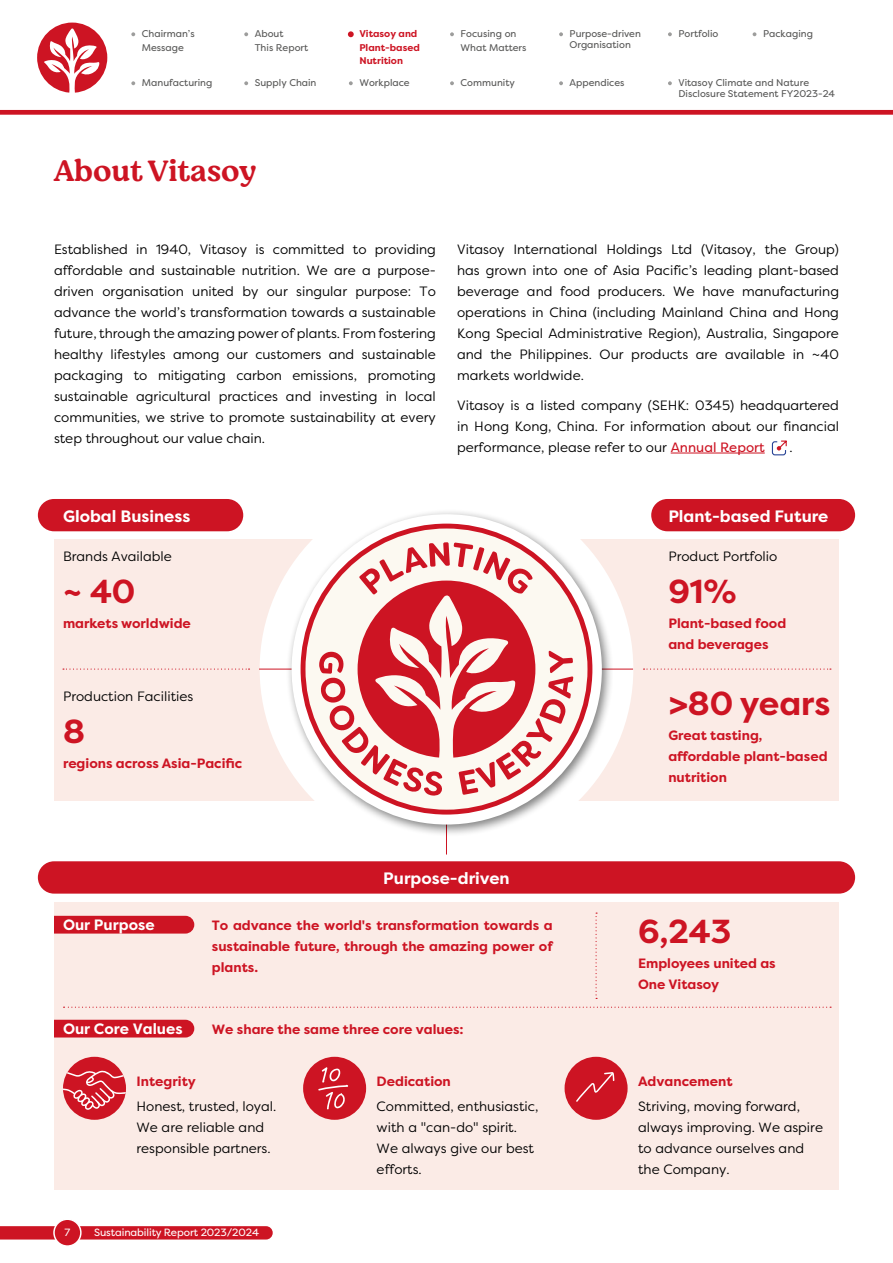
<style>
.page{position:relative;width:893px;height:1263px;background:#fff}
.page>*{position:absolute;margin:0;border:0;box-sizing:border-box;transform-origin:0 0}
.t1{font:700 33.15px "Filson Pro";color:#cd1423}
.t2{font:500 30px "Moranga";color:#cd1423}
.t3{font:700 16.5px "Filson Pro";color:#fff}
.t4{font:700 15px "Filson Pro";color:#fff}
.t5{font:13.5px/21px "Filson Pro";color:#000;text-align:justify}
.t6{font:700 13.5px/21px "Filson Pro";color:#cd1423}
.t7{font:10.5px "Filson Pro";letter-spacing:-.01em;color:#fff}
.t8{font:9.75px/13.4px "Filson Pro";color:#575756}
.t9{font:700 9.75px/13.4px "Filson Pro";color:#cd1423}
.s1{color:#cd1423}
</style>
<div class="page">
<div style="left:54px;top:902px;width:785px;height:287px;background:#fbebe6"></div>
<div style="left:54px;top:540px;width:785px;height:261px;background:#fbebe6"></div>
<div style="left:38px;top:861px;width:817px;height:33px;background:#cd1423;border-radius:16px"></div>
<div style="left:54px;top:916px;width:140px;height:17px;background:#cd1423"></div>
<div style="left:54px;top:1020px;width:140px;height:17px;background:#cd1423"></div>
<div style="left:38px;top:499px;width:205px;height:32px;background:#cd1423;border-radius:16px"></div>
<div style="left:651px;top:499px;width:204px;height:32px;background:#cd1423;border-radius:16px"></div>
<div style="left:260px;top:483px;width:373px;height:372px;background:#fff;border-radius:50%"></div>
<svg style="left:37px;top:23px;width:70px;height:70px"></svg>
<svg style="left:0;top:110px;width:893px;height:5px;background:#d02230"></svg>
<svg style="left:0;top:1226px;width:273px;height:13px;background:#cd1827"></svg>
<div style="left:54px;top:1219px;width:27px;height:27px;background:#cd1423;border-radius:50%"></div>
<div style="left:53px;top:1218px;width:29px;height:29px;border:2px solid #fff;border-radius:50%"></div>
<svg style="left:348px;top:31px;width:6px;height:6px"></svg>
<svg style="left:244px;top:32px;width:4px;height:4px"></svg>
<svg style="left:131px;top:32px;width:4px;height:4px"></svg>
<svg style="left:450px;top:32px;width:4px;height:4px"></svg>
<svg style="left:559px;top:32px;width:4px;height:4px"></svg>
<svg style="left:668px;top:32px;width:4px;height:4px"></svg>
<svg style="left:244px;top:81px;width:4px;height:4px"></svg>
<svg style="left:131px;top:81px;width:4px;height:4px"></svg>
<svg style="left:753px;top:32px;width:3px;height:4px"></svg>
<svg style="left:349px;top:81px;width:4px;height:4px"></svg>
<svg style="left:450px;top:81px;width:4px;height:4px"></svg>
<svg style="left:559px;top:81px;width:4px;height:4px"></svg>
<svg style="left:668px;top:81px;width:4px;height:4px"></svg>
<hr style="left:446px;top:669px;width:1px;height:185px;background:#cd1423">
<hr style="left:671px;top:453px;width:94px;height:1px;background:#cd1423">
<svg style="left:771px;top:440px;width:16px;height:16px"></svg>
<hr style="left:600px;top:669px;width:33px;height:1px;background:#cd1423">
<svg style="left:595px;top:912px;width:2px;height:87px"></svg>
<svg style="left:64px;top:1007px;width:767px;height:1px"></svg>
<svg style="left:63px;top:668px;width:187px;height:2px"></svg>
<svg style="left:643px;top:668px;width:188px;height:2px"></svg>
<hr style="left:259px;top:669px;width:34px;height:1px;background:#cd1423">
<div style="left:285px;top:508px;width:329px;height:328px;background:#000;opacity:.5"></div>
<div style="left:292px;top:514px;width:310px;height:310px;background:#fff;border-radius:50%"></div>
<svg style="left:301px;top:524px;width:291px;height:290px"></svg>
<svg style="left:319px;top:542px;width:254px;height:254px"></svg>
<div style="left:565px;top:1057px;width:63px;height:63px;background:#cd1423;border-radius:50%"></div>
<svg style="left:576px;top:1072px;width:38px;height:30px"></svg>
<div style="left:303px;top:1057px;width:63px;height:63px;background:#cd1423;border-radius:50%"></div>
<svg style="left:318px;top:1067px;width:30px;height:42px"></svg>
<div style="left:63px;top:1057px;width:63px;height:63px;background:#cd1423;border-radius:50%"></div>
<svg style="left:63px;top:1069px;width:63px;height:41px"></svg>
<p class="t9" style="left:359px;top:27px;width:62px">Vitasoy and<br>Plant-based<br>Nutrition</p>
<p class="t8" style="left:142px;top:27px;width:54px">Chairman’s<br>Message</p>
<p class="t8" style="left:255px;top:27px;width:55px">About<br>This Report</p>
<p class="t8" style="left:570px;top:28px;width:73px;line-height:11.2px">Purpose-driven<br>Organisation</p>
<p class="t8" style="left:678px;top:27px;width:42px">Portfolio</p>
<p class="t8" style="left:763px;top:27px;width:51px">Packaging</p>
<p class="t8" style="left:142px;top:76px;width:72px">Manufacturing</p>
<p class="t8" style="left:255px;top:76px;width:63px">Supply Chain</p>
<p class="t8" style="left:359px;top:76px;width:52px">Workplace</p>
<p class="t8" style="left:461px;top:76px;width:56px">Community</p>
<p class="t8" style="left:570px;top:76px;width:56px">Appendices</p>
<p class="t8" style="left:678px;top:77px;width:158px;line-height:11.2px">Vitasoy Climate and Nature<br>Disclosure Statement FY2023-24</p>
<p class="t8" style="left:461px;top:27px;width:67px">Focusing on<br>What Matters</p>
<h2 class="t2" style="left:54px;top:150px;width:204px">About Vitasoy</h2>
<p class="t5" style="left:54px;top:239px;width:383px">Established in 1940, Vitasoy is committed to providing affordable and sustainable nutrition. We are a purpose&shy;driven organisation united by our singular purpose: To advance the world’s transformation towards a sustainable future, through the amazing power of plants. From fostering healthy lifestyles among our customers and sustainable packaging to mitigating carbon emissions, promoting sustainable agricultural practices and investing in local communities, we strive to promote sustainability at every step throughout our value chain.</p>
<p class="t5" style="left:457px;top:239px;width:383px">Vitasoy International Holdings Ltd (Vitasoy, the Group) has grown into one of Asia Pacific’s leading plant-based beverage and food producers. We have manufacturing operations in China (including Mainland China and Hong Kong Special Administrative Region), Australia, Singapore and the Philippines. Our products are available in ~40 markets worldwide.</p>
<p class="t5" style="left:457px;top:394px;width:383px">Vitasoy is a listed company (SEHK: 0345) headquartered in Hong Kong, China. For information about our financial performance, please refer to our <span class="s1">Annual Report</span></p>
<p class="t5" style="left:789px;top:436px;width:5px">.</p>
<p class="t3" style="left:63px;top:505px;width:129px">Global Business</p>
<p class="t3" style="left:668px;top:505px;width:162px">Plant-based Future</p>
<p class="t5" style="left:63px;top:545px;width:110px">Brands Available</p>
<h1 class="t1" style="left:63px;top:570px;width:74px">~ 40</h1>
<p class="t6" style="left:63px;top:613px;width:129px">markets worldwide</p>
<p class="t5" style="left:63px;top:685px;width:132px">Production Facilities</p>
<h1 class="t1" style="left:63px;top:710px;width:23px">8</h1>
<p class="t6" style="left:63px;top:753px;width:181px">regions across Asia-Pacific</p>
<p class="t3" style="left:383px;top:868px;width:128px">Purpose-driven</p>
<p class="t4" style="left:63px;top:915px;width:93px">Our Purpose</p>
<p class="t6" style="left:212px;top:915px;width:342px;text-align:justify">To advance the world's transformation towards a sustainable future, through the amazing power of plants.</p>
<p class="t4" style="left:63px;top:1019px;width:121px">Our Core Values</p>
<p class="t6" style="left:212px;top:1019px;width:253px">We share the same three core values:</p>
<p class="t6" style="left:137px;top:1071px;width:61px">Integrity</p>
<p class="t5" style="left:137px;top:1096px;width:141px;text-align:left">Honest, trusted, loyal.<br>We are reliable and responsible partners.</p>
<p class="t7" style="left:65px;top:1226px;width:7px">7</p>
<p class="t7" style="left:94px;top:1226px;width:167px">Sustainability Report 2023/2024</p>
<p class="t6" style="left:377px;top:1071px;width:76px">Dedication</p>
<p class="t5" style="left:377px;top:1096px;width:163px;text-align:left">Committed, enthusiastic, with a "can-do" spirit.<br>We always give our best efforts.</p>
<p class="t5" style="left:668px;top:545px;width:111px">Product Portfolio</p>
<h1 class="t1" style="left:668px;top:570px;width:70px">91%</h1>
<p class="t6" style="left:668px;top:613px;width:119px">Plant-based food and beverages</p>
<h1 class="t1" style="left:668px;top:682px;width:164px">&gt;80 years</h1>
<p class="t6" style="left:668px;top:725px;width:161px">Great tasting, affordable plant-based nutrition</p>
<h1 class="t1" style="left:638px;top:911px;width:95px">6,243</h1>
<p class="t6" style="left:638px;top:953px;width:139px">Employees united as<br>One Vitasoy</p>
<p class="t6" style="left:638px;top:1071px;width:96px">Advancement</p>
<p class="t5" style="left:638px;top:1096px;width:186px;text-align:left">Striving, moving forward, always improving. We aspire to advance ourselves and the Company.</p>
</div>
